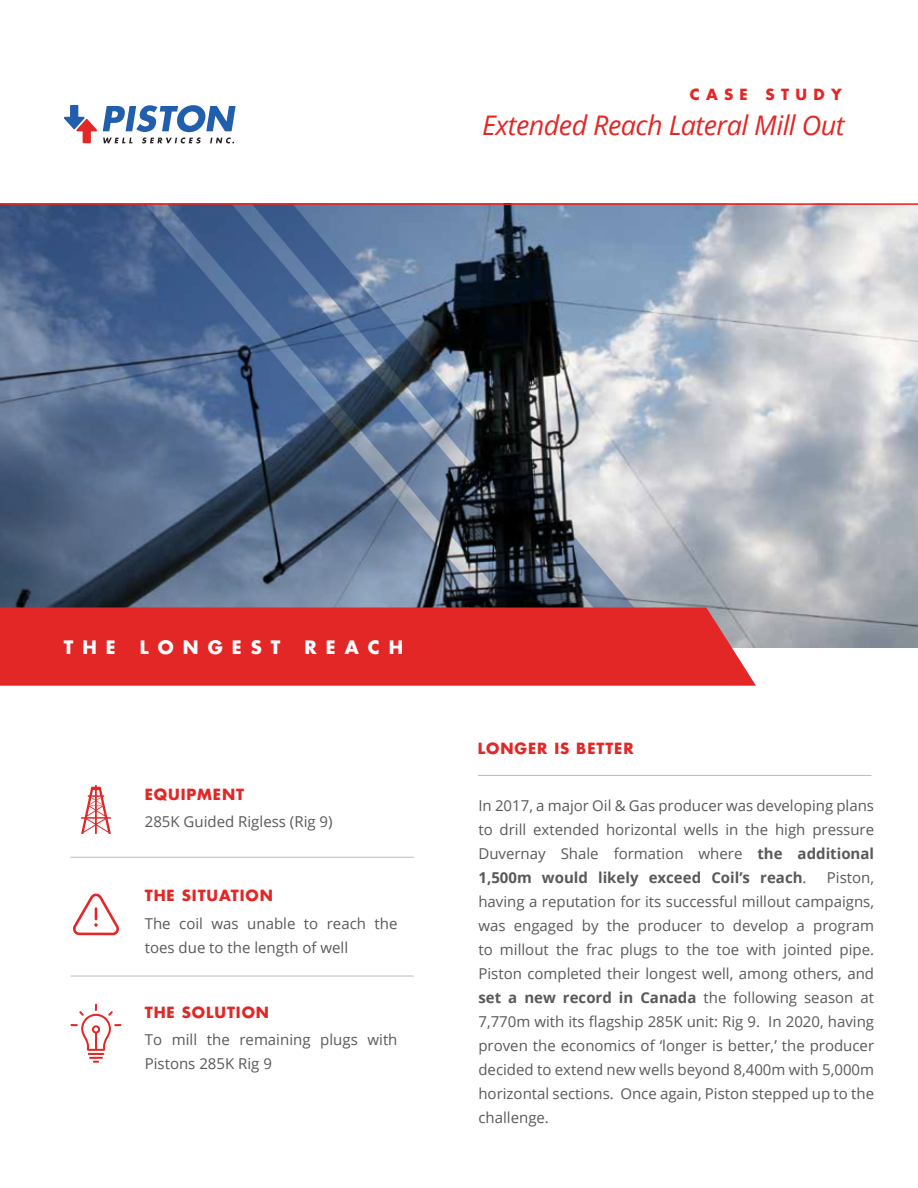
<style>
.page{position:relative;width:918px;height:1188px;background:#fff}
.page>*{position:absolute;margin:0;border:0;box-sizing:border-box;transform-origin:0 0}
.t1{font:italic 27px "Open Sans";letter-spacing:-.02em;color:#e32726}
.t2{font:700 18px "Futura Std";letter-spacing:.5em;color:#fff}
.t3{font:15px/24px "Open Sans";color:#59595c}
.t4{font:700 15px "Futura Std";letter-spacing:.06em;color:#e32726}
.t5{font:700 15px "Futura Std";letter-spacing:.42em;color:#e32726}
.s1{font-weight:700}
</style>
<div class="page">
<img style="left:668px;top:205px;width:250px;height:443px">
<hr style="left:0;top:203px;width:918px;height:2px;background:#e32726">
<svg style="left:525px;top:205px;width:143px;height:403px;background:#909ba8"></svg>
<svg style="left:0;top:205px;width:525px;height:403px;background:#4e6281"></svg>
<div style="left:0;top:608px;width:756px;height:78px;background:#e32726"></div>
<svg style="left:103px;top:105px;width:133px;height:38px"></svg>
<svg style="left:64px;top:105px;width:33px;height:38px"></svg>
<hr style="left:478px;top:775px;width:394px;height:1px;background:#bdbdbe">
<hr style="left:70px;top:857px;width:344px;height:1px;background:#bdbdbe">
<hr style="left:70px;top:976px;width:344px;height:1px;background:#bdbdbe">
<svg style="left:73px;top:894px;width:46px;height:41px"></svg>
<svg style="left:70px;top:1004px;width:51px;height:59px"></svg>
<svg style="left:81px;top:785px;width:30px;height:49px"></svg>
<p class="t5" style="left:690px;top:84px;width:153px">CASE STUDY</p>
<h1 class="t1" style="left:482px;top:107px;width:364px">Extended Reach Lateral Mill Out</h1>
<p class="t2" style="left:64px;top:635px;width:53px">THE</p>
<p class="t2" style="left:140px;top:635px;width:142px">LONGEST</p>
<p class="t2" style="left:305px;top:635px;width:100px">REACH</p>
<p class="t4" style="left:145px;top:785px;width:101px">EQUIPMENT</p>
<p class="t3" style="left:145px;top:810px;width:189px">285K Guided Rigless (Rig 9)</p>
<p class="t4" style="left:145px;top:886px;width:130px">THE SITUATION</p>
<p class="t3" style="left:145px;top:911px;width:254px">The coil was unable to reach the toes due to the length of well</p>
<p class="t4" style="left:145px;top:1003px;width:126px">THE SOLUTION</p>
<p class="t3" style="left:145px;top:1027px;width:254px">To mill the remaining plugs with<br>Pistons 285K Rig 9</p>
<p class="t4" style="left:478px;top:739px;width:157px">LONGER IS BETTER</p>
<p class="t3" style="left:478px;top:793px;width:397px;text-align:justify">In 2017, a major Oil &amp; Gas producer was developing plans to drill extended horizontal wells in the high pressure Duvernay Shale formation where <span class="s1">the additional 1,500m would likely exceed Coil’s reach</span>.</p>
<p class="t3" style="left:478px;top:865px;width:397px;text-align:justify;text-indent:348px">Piston, having a reputation for its successful millout campaigns, was engaged by the producer to develop a program to millout the frac plugs to the toe with jointed pipe.<br>Piston completed their longest well, among others, and <span class="s1">set a new record in Canada</span> the following season at 7,770m with its flagship 285K unit: Rig 9. In 2020, having proven the economics of ‘longer is better,’ the producer decided to extend new wells beyond 8,400m with 5,000m horizontal sections. Once again, Piston stepped up to the challenge.</p>
</div>
